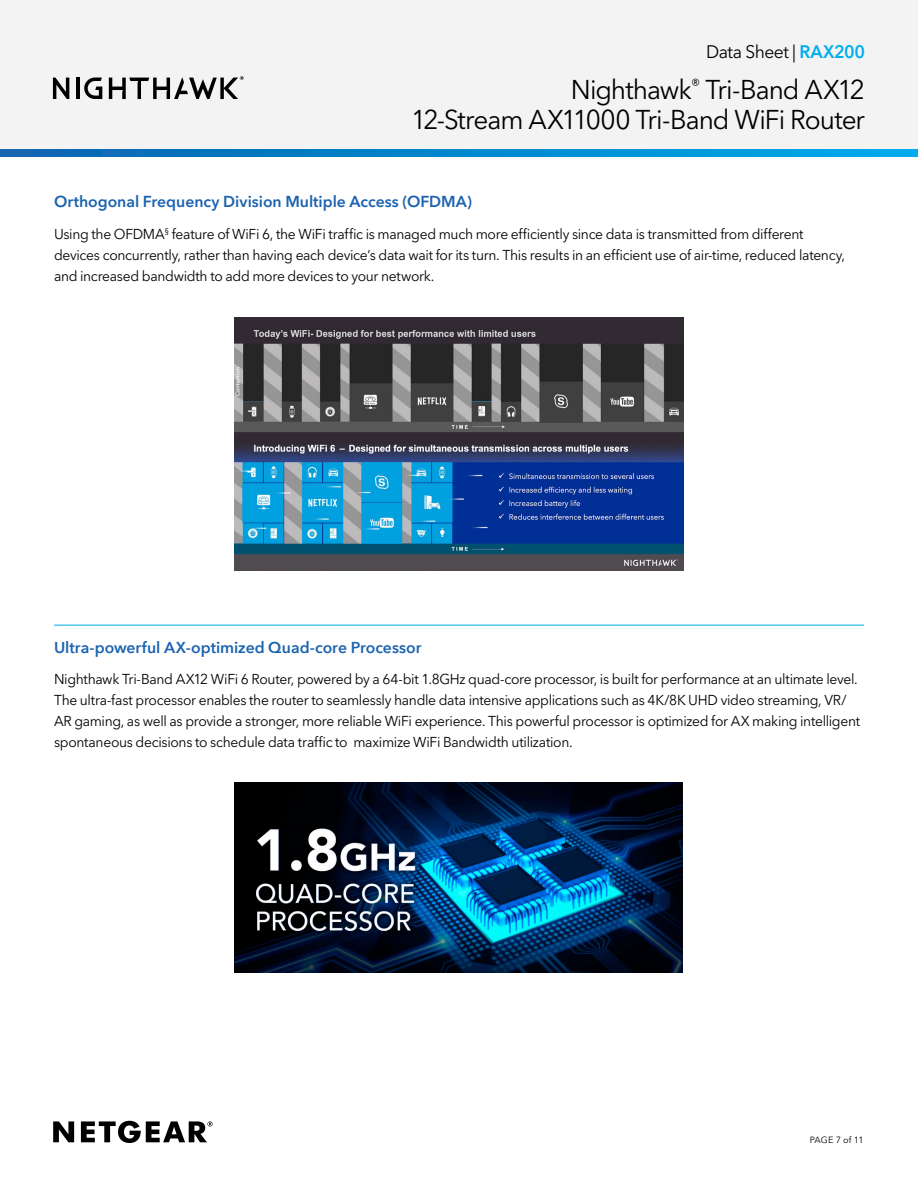
<style>
.page{position:relative;width:918px;height:1188px;background:#fff}
.page>*{position:absolute;margin:0;border:0;box-sizing:border-box;transform-origin:0 0}
.t1{font:27px/30px "Avenir Next LT Pro";letter-spacing:-.04em;color:#000001;text-align:right}
.t2{font:18px "Avenir Next LT Pro";letter-spacing:-.03em;color:#000001}
.Sub_Heads_Blue{font:600 15.75px "Avenir Next LT Pro";color:#1b63b0}
.Sub_Heads_Blue_with{font:600 15.75px "Avenir Next";color:#1b63b0}
.Body_Copy{font:14.25px/21px "Avenir Next LT Pro";letter-spacing:-.025em;color:#000001}
.t3{font:9px "Avenir Next LT Pro";letter-spacing:.005em;color:#000001}
.s1{font-weight:600;color:#00aeef}
</style>
<div class="page">
<div style="left:0;top:0;width:918px;height:156px;background:#f3f3f3"></div>
<img style="left:234px;top:783px;width:449px;height:189px">
<img style="left:234px;top:318px;width:450px;height:252px">
<svg style="left:53px;top:1121px;width:160px;height:22px"></svg>
<svg style="left:53px;top:78px;width:16px;height:21px"></svg>
<hr style="left:76px;top:78px;width:3px;height:21px;background:#000001">
<svg style="left:84px;top:78px;width:18px;height:21px"></svg>
<svg style="left:109px;top:76px;width:135px;height:23px"></svg>
<svg style="left:0;top:149px;width:918px;height:8px;background:#0287cd"></svg>
<hr style="left:54px;top:625px;width:810px;height:1px;background:#00aeef">
<p class="t2" style="left:706px;top:41px;width:160px">Data Sheet | <span class="s1">RAX200</span></p>
<h1 class="t1" style="left:411px;top:75px;width:455px">Nighthawk<sup>®</sup> Tri-Band AX12<br>12-Stream AX11000 Tri-Band WiFi Router</h1>
<p class="Sub_Heads_Blue" style="left:54px;top:192px;width:419px">Orthogonal Frequency Division Multiple Access (OFDMA)</p>
<p class="Body_Copy" style="left:54px;top:223px;width:793px">Using the OFDMA<sup>§</sup> feature of WiFi 6, the WiFi traffic is managed much more efficiently since data is transmitted from different devices concurrently, rather than having each device’s data wait for its turn. This results in an efficient use of air-time, reduced latency, and increased bandwidth to add more devices to your network.</p>
<p class="Sub_Heads_Blue_with" style="left:54px;top:634px;width:369px">Ultra-powerful AX-optimized Quad-core Processor</p>
<p class="Body_Copy" style="left:54px;top:669px;width:808px">Nighthawk Tri-Band AX12 WiFi 6 Router, powered by a 64-bit 1.8GHz quad-core processor, is built for performance at an ultimate level.<br>The ultra-fast processor enables the router to seamlessly handle data intensive applications such as 4K/8K UHD video streaming, VR/ AR gaming, as well as provide a stronger, more reliable WiFi experience. This powerful processor is optimized for AX making intelligent spontaneous decisions to schedule data traffic to maximize WiFi Bandwidth utilization.</p>
<p class="t3" style="left:810px;top:1134px;width:55px">PAGE 7 of 11</p>
</div>
